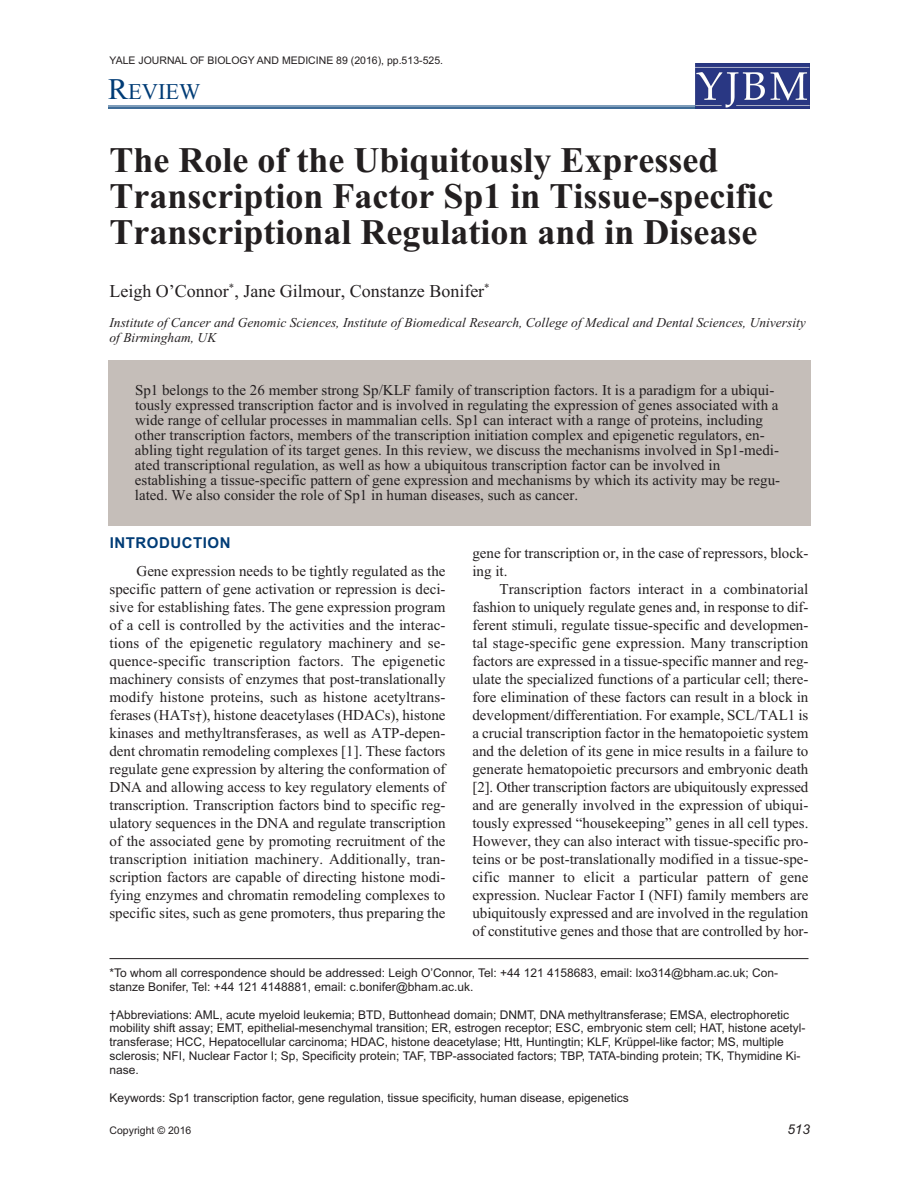
<style>
.page{position:relative;width:918px;height:1188px;background:#fff}
.page>*{position:absolute;margin:0;border:0;box-sizing:border-box;transform-origin:0 0}
.t1{font:700 36px/36px "Times New Roman";color:#231f20}
.t2{font:22.5px "Times New Roman";color:#013c76}
.t3{font:18px "Times New Roman";color:#231f20}
.t4{font:15px/18px "Times New Roman";color:#231f20;text-align:justify}
.t5{font:700 15px "Arial";letter-spacing:.035em;color:#013c76}
.t6{font:italic 13.5px/15px "Times New Roman";color:#231f20}
.t7{font:italic 13.5px "Arial";color:#231f20}
.t8{font:12px/14px "Arial";color:#231f20}
.t9{font:10.5px "Arial";color:#231f20}
.s1{font-size:30px}
.s2{font-family:"Arial";font-size:12px}
</style>
<div class="page">
<hr style="left:110px;top:958px;width:698px;height:1px;background:#231f20">
<img style="left:696px;top:64px;width:114px;height:45px">
<hr style="left:108px;top:106px;width:588px;height:1px;background:#013c76">
<hr style="left:108px;top:107px;width:588px;height:2px;background:#013c76">
<div style="left:108px;top:361px;width:702px;height:165px;background:#c5beb9"></div>
<p class="t9" style="left:110px;top:54px;width:335px">YALE JOURNAL OF BIOLOGY AND MEDICINE 89 (2016), pp.513-525.</p>
<h2 class="t2" style="left:108px;top:79px;width:94px"><span class="s1">R</span>evIeW</h2>
<h1 class="t1" style="left:109px;top:141px;width:666px">The Role of the Ubiquitously Expressed<br>Transcription Factor Sp1 in Tissue-specific<br>Transcriptional Regulation and in Disease</h1>
<p class="t3" style="left:110px;top:280px;width:382px">Leigh O’Connor<sup>*</sup>, Jane Gilmour, Constanze Bonifer<sup>*</sup></p>
<p class="t6" style="left:109px;top:315px;width:698px">Institute of Cancer and Genomic Sciences, Institute of Biomedical Research, College of Medical and Dental Sciences, University of Birmingham, UK</p>
<p class="t4" style="left:135px;top:382px;width:647px;line-height:15px;text-align:left">Sp1 belongs to the 26 member strong Sp/KLF family of transcription factors. It is a paradigm for a ubiqui&shy;tously expressed transcription factor and is involved in regulating the expression of genes associated with a wide range of cellular processes in mammalian cells. Sp1 can interact with a range of proteins, including other transcription factors, members of the transcription initiation complex and epigenetic regulators, en&shy;abling tight regulation of its target genes. In this review, we discuss the mechanisms involved in Sp1-medi&shy;ated transcriptional regulation, as well as how a ubiquitous transcription factor can be involved in establishing a tissue-specific pattern of gene expression and mechanisms by which its activity may be regu&shy;lated. We also consider the role of Sp1 in human diseases, such as cancer.</p>
<p class="t5" style="left:110px;top:534px;width:122px">INTRODUCTION</p>
<p class="t4" style="left:109px;top:562px;width:338px;text-indent:27px">Gene expression needs to be tightly regulated as the specific pattern of gene activation or repression is deci&shy;sive for establishing fates. The gene expression program of a cell is controlled by the activities and the interac&shy;tions of the epigenetic regulatory machinery and se&shy;quence-specific transcription factors. The epigenetic machinery consists of enzymes that post-translationally modify histone proteins, such as histone acetyltrans&shy;ferases (HATs<span class="s2">†</span>), histone deacetylases (HDACs), histone kinases and methyltransferases, as well as ATP-depen&shy;dent chromatin remodeling complexes [1]. These factors regulate gene expression by altering the conformation of DNA and allowing access to key regulatory elements of transcription. Transcription factors bind to specific reg&shy;ulatory sequences in the DNA and regulate transcription of the associated gene by promoting recruitment of the transcription initiation machinery. Additionally, tran&shy;scription factors are capable of directing histone modi&shy;fying enzymes and chromatin remodeling complexes to specific sites, such as gene promoters, thus preparing the</p>
<p class="t4" style="left:472px;top:544px;width:337px">gene for transcription or, in the case of repressors, block&shy;ing it.</p>
<p class="t4" style="left:472px;top:580px;width:338px;text-indent:27px">Transcription factors interact in a combinatorial fashion to uniquely regulate genes and, in response to dif&shy;ferent stimuli, regulate tissue-specific and developmen&shy;tal stage-specific gene expression. Many transcription factors are expressed in a tissue-specific manner and reg&shy;ulate the specialized functions of a particular cell; there&shy;fore elimination of these factors can result in a block in development/differentiation. For example, SCL/TAL1 is a crucial transcription factor in the hematopoietic system and the deletion of its gene in mice results in a failure to generate hematopoietic precursors and embryonic death [2]. Other transcription factors are ubiquitously expressed and are generally involved in the expression of ubiqui&shy;tously expressed “housekeeping” genes in all cell types.<br>However, they can also interact with tissue-specific pro&shy;teins or be post-translationally modified in a tissue-spe&shy;cific manner to elicit a particular pattern of gene expression. Nuclear Factor I (NFI) family members are ubiquitously expressed and are involved in the regulation of constitutive genes and those that are controlled by hor-</p>
<p class="t8" style="left:109px;top:966px;width:670px">*To whom all correspondence should be addressed: Leigh O’Connor, Tel: +44 121 4158683, email: lxo314@bham.ac.uk; Con&shy;stanze Bonifer, Tel: +44 121 4148881, email: c.bonifer@bham.ac.uk.</p>
<p class="t8" style="left:109px;top:1007px;width:698px">†Abbreviations: AML, acute myeloid leukemia; BTD, Buttonhead domain; DNMT, DNA methyltransferase; EMSA, electrophoretic mobility shift assay; EMT, epithelial-mesenchymal transition; ER, estrogen receptor; ESC, embryonic stem cell; HAT, histone acetyl&shy;transferase; HCC, Hepatocellular carcinoma; HDAC, histone deacetylase; Htt, Huntingtin; KLF, Krüppel-like factor; MS, multiple sclerosis; NFI, Nuclear Factor I; Sp, Specificity protein; TAF, TBP-associated factors; TBP, TATA-binding protein; TK, Thymidine Ki&shy;nase.</p>
<p class="t8" style="left:109px;top:1091px;width:521px">Keywords: Sp1 transcription factor, gene regulation, tissue specificity, human disease, epigenetics</p>
<p class="t9" style="left:110px;top:1124px;width:83px">Copyright © 2016</p>
<p class="t7" style="left:787px;top:1122px;width:24px">513</p>
</div>
